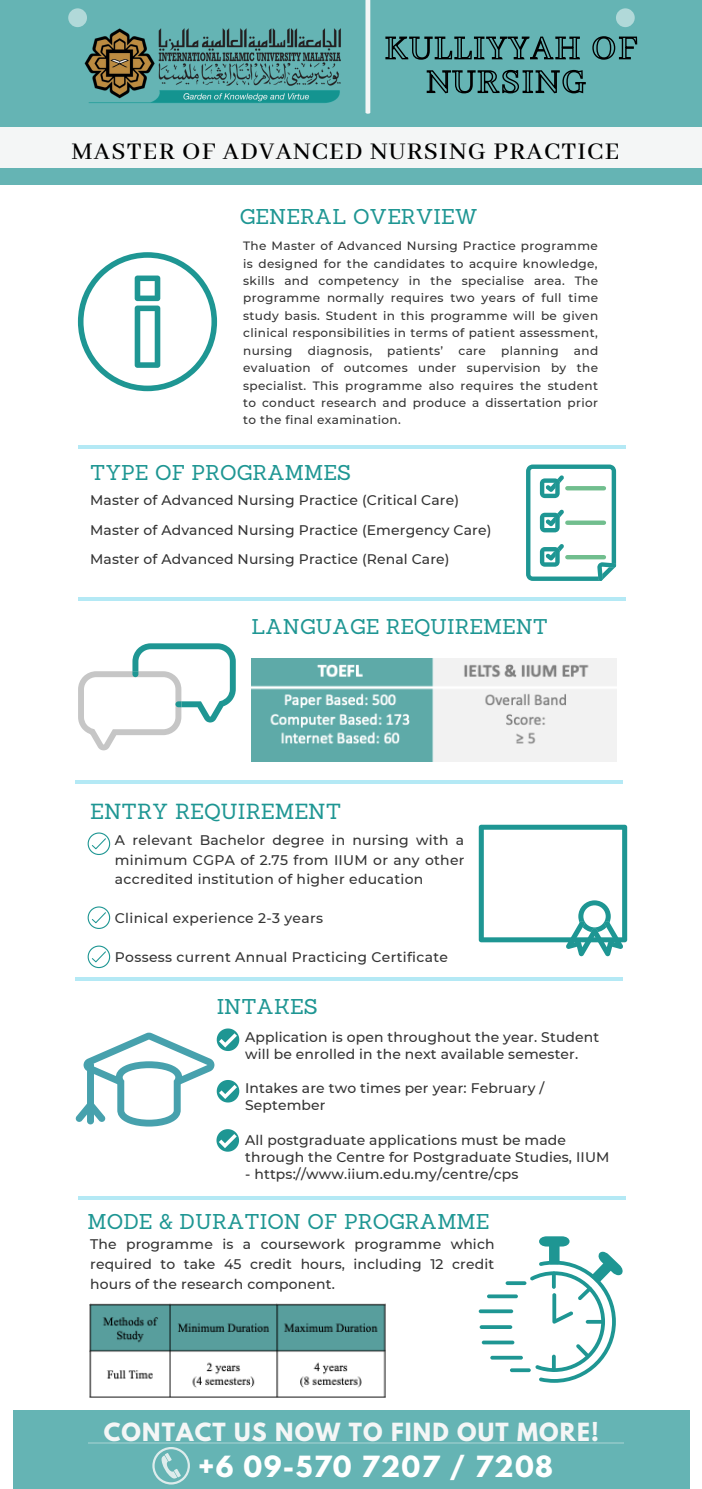
<style>
.page{position:relative;width:702px;height:1489px;background:#fff}
.page>*{position:absolute;margin:0;border:0;box-sizing:border-box;transform-origin:0 0}
.t1{font:500 26.75px "Abhaya Libre";letter-spacing:.045em;color:#000}
.t2{font:700 25.75px "League Spartan";letter-spacing:.055em;color:#fff}
.t3{font:700 22.25px "League Spartan";letter-spacing:.055em;color:#f4f6f6}
.t4{font:21.25px "Sanchez";color:#1e9693}
.t5{font:20.75px "Sanchez";color:#1e9693}
.t6{font:500 14px/17.2px "Montserrat";letter-spacing:.01em;color:#333}
.t7{font:500 12px/17.5px "Montserrat";letter-spacing:.03em;color:#333;text-align:justify}
</style>
<div class="page">
<div style="left:0;top:0;width:701px;height:185px;background:#65b4b4"></div>
<div style="left:0;top:128px;width:701px;height:40px;background:#f4f6f6"></div>
<svg style="left:68px;top:8px;width:19px;height:19px"></svg>
<hr style="left:78px;top:445px;width:546px;height:4px;background:#b4e9f5">
<hr style="left:75px;top:780px;width:547px;height:4px;background:#b4e9f5">
<div style="left:13px;top:1409px;width:676px;height:80px;background:#65b4b4"></div>
<img style="left:68px;top:19px;width:273px;height:84px">
<hr style="left:366px;top:0;width:3px;height:113px;background:#f4f6f6">
<svg style="left:152px;top:1447px;width:38px;height:37px"></svg>
<svg style="left:88px;top:832px;width:22px;height:23px"></svg>
<svg style="left:88px;top:906px;width:22px;height:23px"></svg>
<svg style="left:88px;top:945px;width:22px;height:23px"></svg>
<hr style="left:78px;top:597px;width:546px;height:3px;background:#00b6de">
<hr style="left:75px;top:977px;width:547px;height:4px;background:#b4e9f5">
<hr style="left:78px;top:1196px;width:546px;height:3px;background:#00b6de">
<svg style="left:526px;top:464px;width:90px;height:117px"></svg>
<hr style="left:567px;top:486px;width:36px;height:4px;background:#71be8e">
<div style="left:567px;top:520px;width:36px;height:5px;background:#71be8e"></div>
<hr style="left:567px;top:555px;width:36px;height:4px;background:#71be8e">
<hr style="left:87px;top:1442px;width:536px;height:2px;background:#ddecec">
<img style="left:251px;top:658px;width:365px;height:103px">
<img style="left:89px;top:1303px;width:297px;height:95px">
<svg style="left:78px;top:252px;width:139px;height:139px"></svg>
<svg style="left:78px;top:643px;width:158px;height:107px"></svg>
<svg style="left:478px;top:825px;width:149px;height:131px"></svg>
<svg style="left:75px;top:1028px;width:164px;height:124px"></svg>
<div style="left:87px;top:1101px;width:7px;height:23px;background:#47a1ad;border-radius:3px"></div>
<svg style="left:529px;top:1236px;width:94px;height:147px"></svg>
<svg style="left:505px;top:1281px;width:21px;height:4px"></svg>
<svg style="left:509px;top:1368px;width:21px;height:4px"></svg>
<svg style="left:479px;top:1325px;width:33px;height:4px"></svg>
<svg style="left:481px;top:1340px;width:33px;height:4px"></svg>
<hr style="left:490px;top:1356px;width:32px;height:3px;background:#1e9693;border-radius:2px">
<svg style="left:486px;top:1294px;width:31px;height:4px"></svg>
<svg style="left:478px;top:1309px;width:35px;height:4px"></svg>
<svg style="left:385px;top:8px;width:252px;height:52px"></svg>
<svg style="left:426px;top:69px;width:160px;height:25px"></svg>
<p class="t1" style="left:72px;top:136px;width:549px">MASTER OF ADVANCED NURSING PRACTICE</p>
<p class="t5" style="left:240px;top:204px;width:239px">GENERAL OVERVIEW</p>
<p class="t7" style="left:243px;top:237px;width:356px">The Master of Advanced Nursing Practice programme is designed for the candidates to acquire knowledge, skills and competency in the specialise area. The programme normally requires two years of full time study basis. Student in this programme will be given clinical responsibilities in terms of patient assessment, nursing</p>
<p class="t7" style="left:307px;top:342px;width:66px">diagnosis,</p>
<p class="t7" style="left:387px;top:342px;width:57px">patients’</p>
<p class="t7" style="left:458px;top:342px;width:29px">care</p>
<p class="t7" style="left:501px;top:342px;width:59px">planning</p>
<p class="t7" style="left:243px;top:342px;width:356px;text-indent:330px">and evaluation of outcomes under supervision by the specialist. This programme also requires the student to conduct research and produce a dissertation prior to the final examination.</p>
<p class="t5" style="left:90px;top:459px;width:262px">TYPE OF PROGRAMMES</p>
<p class="t6" style="left:90px;top:492px;width:370px">Master of Advanced Nursing Practice (Critical Care)</p>
<p class="t6" style="left:90px;top:521px;width:402px">Master of Advanced Nursing Practice (Emergency Care)</p>
<p class="t6" style="left:90px;top:550px;width:361px">Master of Advanced Nursing Practice (Renal Care)</p>
<p class="t5" style="left:251px;top:613px;width:298px">LANGUAGE REQUIREMENT</p>
<p class="t4" style="left:90px;top:798px;width:252px">ENTRY REQUIREMENT</p>
<p class="t6" style="left:115px;top:830px;width:351px;line-height:19.5px;text-align:justify">A relevant Bachelor degree in nursing with a minimum CGPA of 2.75 from IIUM or any other accredited institution of higher education</p>
<p class="t6" style="left:115px;top:909px;width:209px">Clinical experience 2-3 years</p>
<p class="t6" style="left:115px;top:948px;width:334px">Possess current Annual Practicing Certificate</p>
<p class="t5" style="left:217px;top:993px;width:102px">INTAKES</p>
<p class="t6" style="left:245px;top:1028px;width:355px">Application is open throughout the year. Student will be enrolled in the next available semester.</p>
<p class="t6" style="left:245px;top:1079px;width:301px">Intakes are two times per year: February /<br>September</p>
<p class="t6" style="left:245px;top:1131px;width:365px">All postgraduate applications must be made through the Centre for Postgraduate Studies, IIUM</p>
<p class="t6" style="left:245px;top:1165px;width:275px">- https://www.iium.edu.my/centre/cps</p>
<p class="t5" style="left:88px;top:1208px;width:403px">MODE &amp; DURATION OF PROGRAMME</p>
<p class="t6" style="left:90px;top:1234px;width:405px;line-height:20.2px;text-align:justify">The programme is a coursework programme which required to take 45 credit hours, including 12 credit hours of the research component.</p>
<p class="t3" style="left:104px;top:1421px;width:496px">CONTACT US NOW TO FIND OUT MORE!</p>
<p class="t2" style="left:198px;top:1453px;width:356px">+6 09-570 7207 / 7208</p>
</div>
